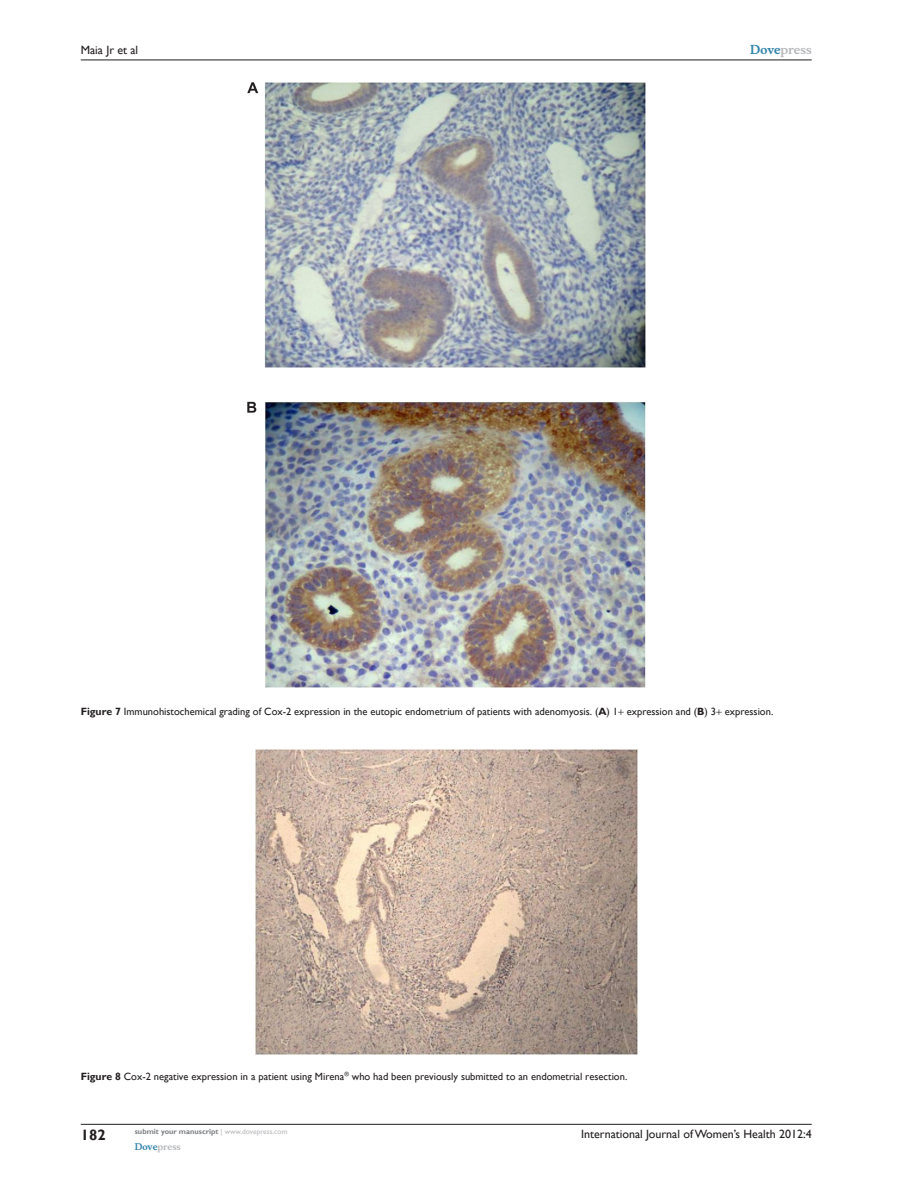
<style>
.page{position:relative;width:918px;height:1188px;background:#fff}
.page>*{position:absolute;margin:0;border:0;box-sizing:border-box;transform-origin:0 0}
.t1{font:700 15px "Gill Sans";color:#231f20}
.t2{font:12px "Gill Sans";color:#231f20}
.t3{font:700 12px "Musee";color:#b8b9bc}
.t4{font:10.5px "Gill Sans";color:#231f20}
.t5{font:700 9px "Musee";color:#b8b9bc}
.t6{font:700 7.5px "Gill Sans";color:#808285}
.s1{color:#3485ae}
.s2{font-weight:700}
.s3{font-weight:400;color:#b8b9bc}
</style>
<div class="page">
<img style="left:247px;top:82px;width:398px;height:606px">
<img style="left:255px;top:750px;width:382px;height:304px">
<hr style="left:81px;top:1124px;width:731px;height:1px;background:#231f20">
<hr style="left:81px;top:60px;width:731px;height:1px;background:#231f20">
<p class="t2" style="left:81px;top:43px;width:59px">Maia Jr et al</p>
<p class="t3" style="left:750px;top:43px;width:63px"><span class="s1">Dove</span>press</p>
<p class="t4" style="left:81px;top:706px;width:694px"><span class="s2">Figure 7</span> Immunohistochemical grading of Cox-2 expression in the eutopic endometrium of patients with adenomyosis. (<span class="s2">A</span>) 1 expression and (<span class="s2">B</span>) 3 expression.</p>
<p class="t4" style="left:81px;top:1070px;width:548px"><span class="s2">Figure 8</span> Cox-2 negative expression in a patient using Mirena<sup>®</sup> who had been previously submitted to an endometrial resection.</p>
<h1 class="t1" style="left:81px;top:1126px;width:26px">182</h1>
<p class="t6" style="left:135px;top:1127px;width:154px">submit your manuscript <span class="s3">| www.dovepress.com</span></p>
<p class="t5" style="left:135px;top:1141px;width:48px"><span class="s1">Dove</span>press</p>
<p class="t2" style="left:581px;top:1127px;width:232px">International Journal of Women’s Health 2012:4</p>
</div>
